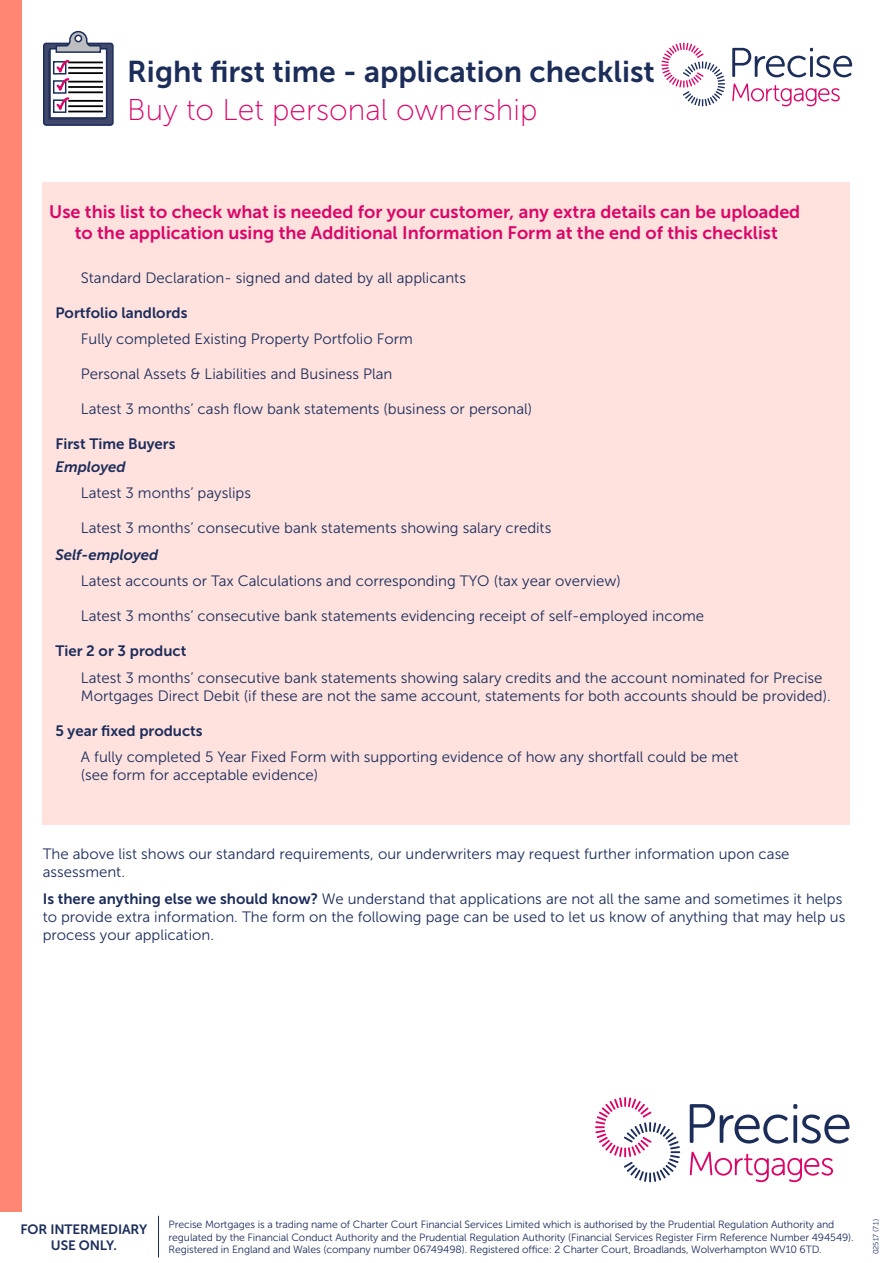
<style>
.page{position:relative;width:893px;height:1263px;background:#fff}
.page>*{position:absolute;margin:0;border:0;box-sizing:border-box;transform-origin:0 0}
.t1{font:30px "Museo Sans 700";color:#1c2d5a}
.t2{font:30px "Museo Sans 100";color:#db0568}
.t3{font:18px/21.6px "Museo Sans 700";color:#db0568;text-align:center}
.t4{font:15px/18px "Museo Sans 300";color:#1c2d5a}
.t5{font:15px "Museo Sans 700";color:#1c2d5a}
.t6{font:italic 15px "Museo Sans 700";color:#1c2d5a}
.t7{font:13.5px/16.2px "Museo Sans 700";letter-spacing:-.01em;color:#1c2d5a;text-align:center}
.t8{font:10.5px/12.6px "Museo Sans 300";letter-spacing:-.01em;color:#1c2d5a}
.t9{font:7.5px "Museo Sans 300";color:#1c2d5a}
.s1{font-family:"Museo Sans 700"}
</style>
<div class="page">
<hr style="left:158px;top:1216px;width:1px;height:41px;background:#1c2d5a">
<div style="left:42px;top:183px;width:807px;height:642px;background:#ffe1de"></div>
<div style="left:0;top:0;width:21px;height:1212px;background:#ff8672"></div>
<svg style="left:690px;top:1104px;width:159px;height:39px"></svg>
<svg style="left:690px;top:1152px;width:143px;height:30px"></svg>
<svg style="left:595px;top:1097px;width:85px;height:85px"></svg>
<div style="left:44px;top:43px;width:69px;height:82px;background:#41486e;border-radius:3px"></div>
<div style="left:43px;top:43px;width:71px;height:83px;border:2px solid #1c2d5a;border-radius:3px"></div>
<div style="left:48px;top:50px;width:57px;height:70px;background:#323857"></div>
<div style="left:49px;top:48px;width:58px;height:71px;background:#fff;border:2px solid #1c2d5a"></div>
<hr style="left:68px;top:62px;width:35px;height:1px;background:#000">
<hr style="left:68px;top:81px;width:35px;height:2px;background:#000">
<hr style="left:68px;top:100px;width:35px;height:2px;background:#000">
<hr style="left:68px;top:67px;width:35px;height:2px;background:#000">
<hr style="left:68px;top:86px;width:35px;height:2px;background:#000">
<hr style="left:68px;top:105px;width:35px;height:2px;background:#000">
<hr style="left:68px;top:72px;width:35px;height:2px;background:#000">
<hr style="left:68px;top:91px;width:35px;height:2px;background:#000">
<hr style="left:68px;top:111px;width:35px;height:1px;background:#000">
<div style="left:53px;top:61px;width:13px;height:14px;border:2px solid #1c2d5a"></div>
<div style="left:53px;top:80px;width:13px;height:14px;border:2px solid #1c2d5a"></div>
<div style="left:53px;top:99px;width:13px;height:14px;border:2px solid #1c2d5a"></div>
<svg style="left:54px;top:30px;width:48px;height:81px"></svg>
<svg style="left:732px;top:48px;width:120px;height:29px"></svg>
<svg style="left:732px;top:84px;width:108px;height:22px"></svg>
<svg style="left:661px;top:43px;width:64px;height:63px"></svg>
<h1 class="t1" style="left:127px;top:55px;width:529px">Right first time - application checklist</h1>
<h1 class="t2" style="left:127px;top:94px;width:412px">Buy to Let personal ownership</h1>
<p class="t3" style="left:49px;top:201px;width:752px">Use this list to check what is needed for your customer, any extra details can be uploaded to the application using the Additional Information Form at the end of this checklist</p>
<p class="t4" style="left:81px;top:269px;width:387px">Standard Declaration- signed and dated by all applicants</p>
<p class="t5" style="left:55px;top:304px;width:134px">Portfolio landlords</p>
<p class="t4" style="left:81px;top:330px;width:333px">Fully completed Existing Property Portfolio Form</p>
<p class="t4" style="left:81px;top:365px;width:313px">Personal Assets &amp; Liabilities and Business Plan</p>
<p class="t4" style="left:81px;top:400px;width:453px">Latest 3 months’ cash flow bank statements (business or personal)</p>
<p class="t5" style="left:55px;top:436px;width:122px">First Time Buyers</p>
<p class="t6" style="left:55px;top:458px;width:72px">Employed</p>
<p class="t4" style="left:81px;top:484px;width:172px">Latest 3 months’ payslips</p>
<p class="t4" style="left:81px;top:519px;width:472px">Latest 3 months’ consecutive bank statements showing salary credits</p>
<p class="t6" style="left:55px;top:546px;width:105px">Self-employed</p>
<p class="t4" style="left:81px;top:572px;width:541px">Latest accounts or Tax Calculations and corresponding TYO (tax year overview)</p>
<p class="t4" style="left:81px;top:607px;width:625px">Latest 3 months’ consecutive bank statements evidencing receipt of self-employed income</p>
<p class="t5" style="left:55px;top:643px;width:132px">Tier 2 or 3 product</p>
<p class="t4" style="left:81px;top:669px;width:751px">Latest 3 months’ consecutive bank statements showing salary credits and the account nominated for Precise<br>Mortgages Direct Debit (if these are not the same account, statements for both accounts should be provided).</p>
<p class="t5" style="left:55px;top:722px;width:149px">5 year fixed products</p>
<p class="t4" style="left:81px;top:748px;width:659px">A fully completed 5 Year Fixed Form with supporting evidence of how any shortfall could be met (see form for acceptable evidence)</p>
<p class="t4" style="left:43px;top:845px;width:748px">The above list shows our standard requirements, our underwriters may request further information upon case assessment.</p>
<p class="t4" style="left:43px;top:890px;width:804px"><span class="s1">Is there anything else we should know?</span> We understand that applications are not all the same and sometimes it helps to provide extra information. The form on the following page can be used to let us know of anything that may help us process your application.</p>
<p class="t7" style="left:21px;top:1221px;width:128px">FOR INTERMEDIARY<br>USE ONLY.</p>
<p class="t8" style="left:169px;top:1218px;width:687px">Precise Mortgages is a trading name of Charter Court Financial Services Limited which is authorised by the Prudential Regulation Authority and regulated by the Financial Conduct Authority and the Prudential Regulation Authority (Financial Services Register Firm Reference Number 494549).<br>Registered in England and Wales (company number 06749498). Registered office: 2 Charter Court, Broadlands, Wolverhampton WV10 6TD.</p>
<p class="t9" style="left:872px;top:1254px;width:37px;rotate:-90deg">02517 (7.1)</p>
</div>
